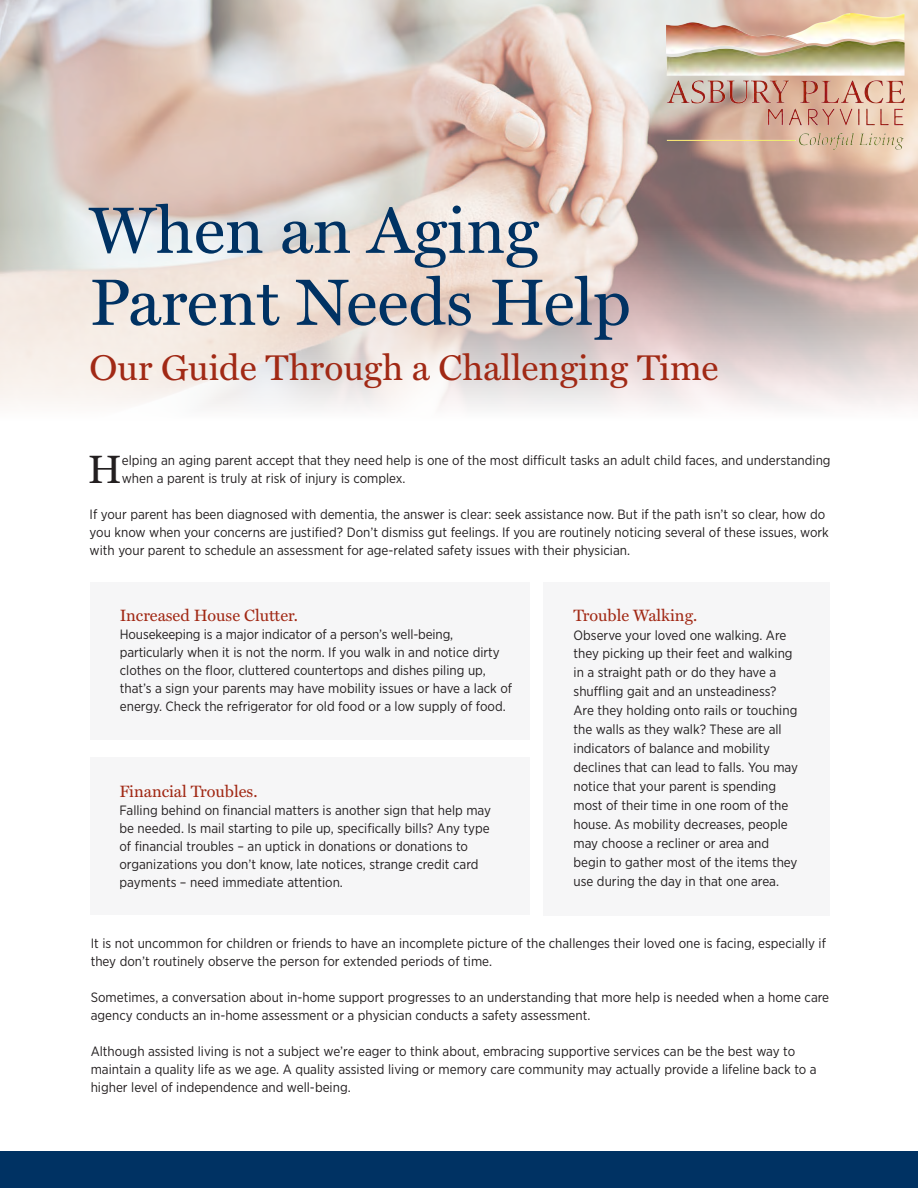
<style>
.page{position:relative;width:918px;height:1188px;background:#fff}
.page>*{position:absolute;margin:0;border:0;box-sizing:border-box;transform-origin:0 0}
.t1{font:66px/72px "Miller Text";color:#003263}
.t2{font:39.9px "Miller Text";color:#231f20}
.t3{font:36px "Miller Text";color:#a12915}
.t4{font:16.5px "Miller Text";color:#a12915}
.t5{font:13.5px/18px "Gotham Narrow";color:#231f20}
</style>
<div class="page">
<div style="left:90px;top:582px;width:439px;height:158px;background:#f6f6f7"></div>
<div style="left:90px;top:757px;width:439px;height:158px;background:#f6f6f7"></div>
<div style="left:543px;top:582px;width:286px;height:333px;background:#f6f6f7"></div>
<div style="left:0;top:1151px;width:918px;height:37px;background:#003263"></div>
<img style="left:0;top:0;width:918px;height:408px">
<img style="left:666px;top:13px;width:239px;height:136px">
<p class="t1" style="left:90px;top:190px;width:543px">When an Aging<br>Parent Needs Help</p>
<p class="t3" style="left:90px;top:340px;width:631px">Our Guide Through a Challenging Time</p>
<p class="t2" style="left:88px;top:438px;width:36px">H</p>
<p class="t5" style="left:122px;top:451px;width:710px">elping an aging parent accept that they need help is one of the most difcult tasks an adult child faces, and understanding when a parent is truly at risk of injury is complex.</p>
<p class="t5" style="left:90px;top:505px;width:741px">If your parent has been diagnosed with dementia, the answer is clear: seek assistance now. But if the path isn’t so clear, how do you know when your concerns are justifed? Don’t dismiss gut feelings. If you are routinely noticing several of these issues, work with your parent to schedule an assessment for age-related safety issues with their physician.</p>
<p class="t4" style="left:120px;top:602px;width:180px">Increased House Clutter.</p>
<p class="t4" style="left:574px;top:602px;width:125px">Trouble Walking.</p>
<p class="t5" style="left:120px;top:625px;width:335px">Housekeeping is a major indicator of a person’s well-being,</p>
<p class="t5" style="left:574px;top:626px;width:214px">Observe your loved one walking. Are</p>
<p class="t5" style="left:120px;top:643px;width:382px">particularly when it is not the norm. If you walk in and notice dirty</p>
<p class="t5" style="left:574px;top:644px;width:221px">they picking up their feet and walking</p>
<p class="t5" style="left:120px;top:661px;width:368px">clothes on the foor, cluttered countertops and dishes piling up,</p>
<p class="t5" style="left:574px;top:663px;width:204px">in a straight path or do they have a</p>
<p class="t5" style="left:120px;top:679px;width:394px">that’s a sign your parents may have mobility issues or have a lack of</p>
<p class="t5" style="left:574px;top:682px;width:204px">shufing gait and an unsteadiness?</p>
<p class="t5" style="left:120px;top:697px;width:387px">energy. Check the refrigerator for old food or a low supply of food.</p>
<p class="t5" style="left:574px;top:701px;width:226px;line-height:18.9px">Are they holding onto rails or touching the walls as they walk? These are all indicators of balance and mobility declines that can lead to falls. You may notice that your parent is spending</p>
<p class="t4" style="left:119px;top:779px;width:139px">Financial Troubles.</p>
<p class="t5" style="left:574px;top:796px;width:216px">most of their time in one room of the</p>
<p class="t5" style="left:120px;top:801px;width:373px">Falling behind on fnancial matters is another sign that help may</p>
<p class="t5" style="left:574px;top:815px;width:216px">house. As mobility decreases, people</p>
<p class="t5" style="left:120px;top:819px;width:372px">be needed. Is mail starting to pile up, specifcally bills? Any type</p>
<p class="t5" style="left:120px;top:837px;width:350px">of fnancial troubles – an uptick in donations or donations to</p>
<p class="t5" style="left:574px;top:834px;width:197px">may choose a recliner or area and</p>
<p class="t5" style="left:120px;top:855px;width:361px">organizations you don’t know, late notices, strange credit card</p>
<p class="t5" style="left:574px;top:853px;width:225px">begin to gather most of the items they</p>
<p class="t5" style="left:120px;top:873px;width:225px">payments – need immediate attention.</p>
<p class="t5" style="left:574px;top:872px;width:207px">use during the day in that one area.</p>
<p class="t5" style="left:91px;top:934px;width:737px">It is not uncommon for children or friends to have an incomplete picture of the challenges their loved one is facing, especially if they don’t routinely observe the person for extended periods of time.</p>
<p class="t5" style="left:91px;top:988px;width:740px">Sometimes, a conversation about in-home support progresses to an understanding that more help is needed when a home care agency conducts an in-home assessment or a physician conducts a safety assessment.</p>
<p class="t5" style="left:91px;top:1042px;width:727px">Although assisted living is not a subject we’re eager to think about, embracing supportive services can be the best way to maintain a quality life as we age. A quality assisted living or memory care community may actually provide a lifeline back to a higher level of independence and well-being.</p>
</div>
